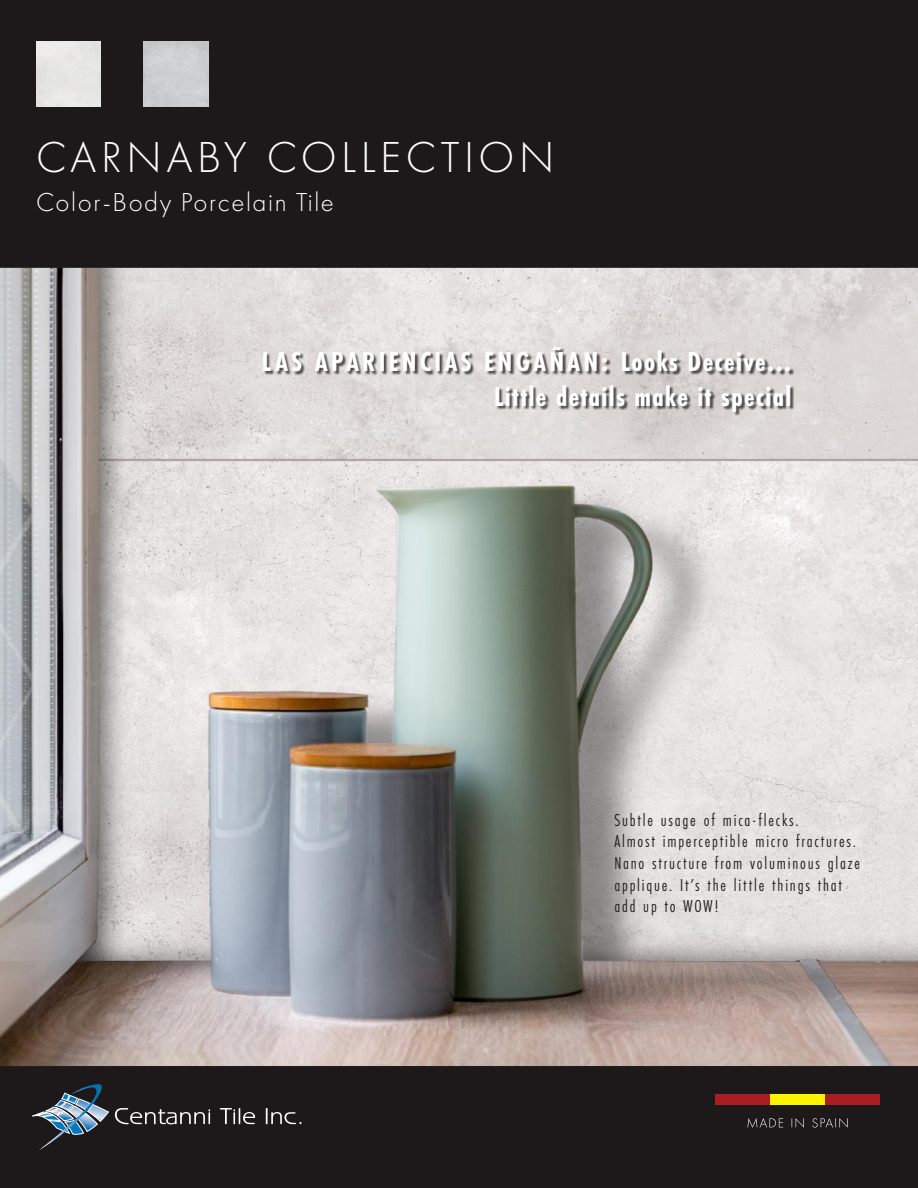
<style>
.page{position:relative;width:918px;height:1188px;background:#fff}
.page>*{position:absolute;margin:0;border:0;box-sizing:border-box;transform-origin:0 0}
.t1{font:300 45px "Futura PT";letter-spacing:.1em;color:#fff}
.t2{font:700 28.5px/34.2px "Futura PT Cond";letter-spacing:.05em;color:#fff;text-align:right}
.t3{font:300 27px "Futura PT";letter-spacing:.06em;color:#fff}
.t4{font:18px/21.6px "Futura PT Cond";letter-spacing:.1em;color:#241f1f}
</style>
<div class="page">
<img style="left:0;top:268px;width:918px;height:798px">
<hr style="left:0;top:266px;width:918px;height:2px;background:#241f1f">
<hr style="left:0;top:1066px;width:918px;height:1px;background:#241f1f">
<div style="left:0;top:0;width:918px;height:266px;background:#1d1819"></div>
<div style="left:0;top:1067px;width:918px;height:121px;background:#1d1819"></div>
<div style="left:264px;top:348px;width:530px;height:67px;background:#241f1f;opacity:.75"></div>
<div style="left:33px;top:39px;width:79px;height:79px;background:#241f1f;opacity:.2"></div>
<div style="left:36px;top:42px;width:64px;height:64px;background:#e7e6e4"></div>
<div style="left:141px;top:39px;width:78px;height:79px;background:#241f1f;opacity:.2"></div>
<div style="left:144px;top:42px;width:64px;height:64px;background:#cdced2"></div>
<svg style="left:220px;top:1108px;width:35px;height:16px"></svg>
<svg style="left:266px;top:1108px;width:35px;height:16px"></svg>
<svg style="left:32px;top:1084px;width:178px;height:66px"></svg>
<div style="left:716px;top:1095px;width:54px;height:10px;background:#ab1d20"></div>
<div style="left:825px;top:1095px;width:55px;height:10px;background:#ab1d20"></div>
<svg style="left:748px;top:1118px;width:100px;height:10px"></svg>
<div style="left:770px;top:1095px;width:55px;height:10px;background:#fff300"></div>
<h1 class="t1" style="left:36px;top:132px;width:520px">CARNABY COLLECTION</h1>
<h3 class="t3" style="left:36px;top:186px;width:299px">Color-Body Porcelain Tile</h3>
<h2 class="t2" style="left:262px;top:345px;width:531px">LAS APARIENCIAS ENGAÑAN: Looks Deceive...<br>Little details make it special</h2>
<p class="t4" style="left:614px;top:809px;width:247px">Subtle usage of mica-flecks.<br>Almost imperceptible micro fractures.<br>Nano structure from voluminous glaze applique. It’s the little things that add up to WOW!</p>
</div>
